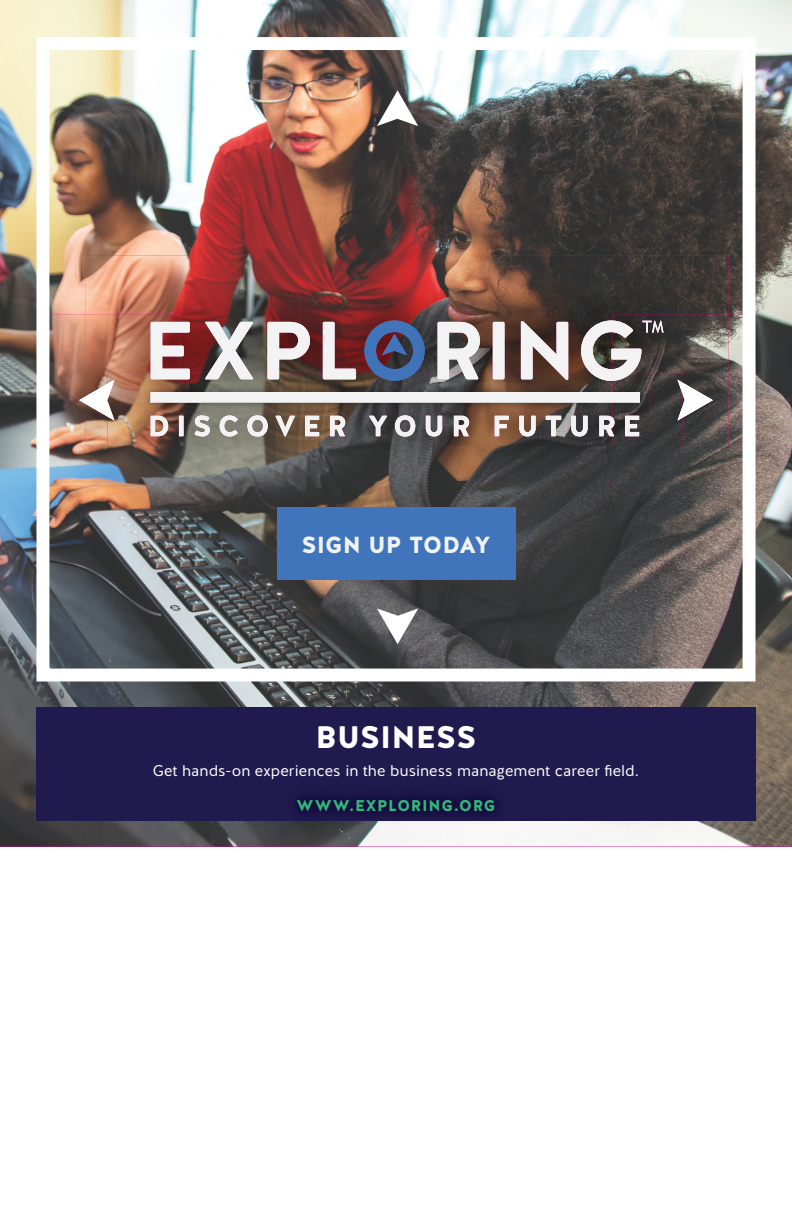
<style>
.page{position:relative;width:792px;height:1224px;background:#fff}
.page>*{position:absolute;margin:0;border:0;box-sizing:border-box;transform-origin:0 0}
.t1{font:900 31.1px "Halis R";color:#fff}
.t2{font:900 23.3px "Halis R";letter-spacing:.005em;color:#f1f3f3}
.t3{font:15.5px "Halis GR";letter-spacing:.005em;color:#fff}
.t4{font:900 15.5px "Halis R";letter-spacing:.05em;color:#33b779}
</style>
<div class="page">
<img style="left:0;top:0;width:792px;height:847px">
<div style="left:36px;top:708px;width:720px;height:113px;background:#201a4e"></div>
<img style="left:285px;top:797px;width:222px;height:27px">
<svg style="left:377px;top:90px;width:41px;height:36px"></svg>
<svg style="left:377px;top:608px;width:41px;height:36px"></svg>
<img style="left:50px;top:315px;width:129px;height:171px">
<img style="left:613px;top:315px;width:129px;height:171px">
<img style="left:107px;top:446px;width:576px;height:34px">
<img style="left:86px;top:256px;width:643px;height:116px">
<img style="left:613px;top:315px;width:116px;height:131px">
<svg style="left:683px;top:380px;width:30px;height:41px"></svg>
<img style="left:683px;top:383px;width:30px;height:35px">
<img style="left:86px;top:315px;width:93px;height:65px">
<svg style="left:79px;top:380px;width:28px;height:41px"></svg>
<img style="left:86px;top:417px;width:21px;height:29px">
<img style="left:86px;top:384px;width:21px;height:33px">
<img style="left:490px;top:372px;width:123px;height:41px">
<img style="left:179px;top:372px;width:311px;height:10px">
<img style="left:179px;top:413px;width:434px;height:33px">
<img style="left:107px;top:372px;width:72px;height:74px">
<img style="left:107px;top:380px;width:8px;height:41px">
<img style="left:613px;top:372px;width:70px;height:74px">
<img style="left:677px;top:380px;width:6px;height:41px">
<img style="left:300px;top:413px;width:190px;height:33px">
<svg style="left:151px;top:415px;width:488px;height:22px"></svg>
<img style="left:305px;top:415px;width:164px;height:22px">
<img style="left:364px;top:320px;width:61px;height:61px">
<img style="left:382px;top:334px;width:25px;height:21px">
<svg style="left:151px;top:322px;width:39px;height:57px"></svg>
<svg style="left:205px;top:322px;width:48px;height:57px"></svg>
<svg style="left:267px;top:322px;width:43px;height:57px"></svg>
<svg style="left:323px;top:322px;width:33px;height:57px"></svg>
<svg style="left:438px;top:322px;width:42px;height:57px"></svg>
<div style="left:493px;top:322px;width:11px;height:57px;background:#f3f3f3"></div>
<svg style="left:521px;top:321px;width:47px;height:59px"></svg>
<svg style="left:579px;top:321px;width:85px;height:62px"></svg>
<img style="left:613px;top:382px;width:37px;height:31px">
<img style="left:140px;top:382px;width:350px;height:31px">
<div style="left:151px;top:393px;width:488px;height:9px;background:#f3f3f3"></div>
<div style="left:36px;top:37px;width:720px;height:645px;border:13px solid #fff"></div>
<div style="left:277px;top:508px;width:238px;height:72px;background:#4175bb"></div>
<h2 class="t2" style="left:301px;top:530px;width:191px">SIGN UP TODAY</h2>
<h1 class="t1" style="left:316px;top:717px;width:162px">BUSINESS</h1>
<p class="t3" style="left:153px;top:761px;width:488px">Get hands-on experiences in the business management career field.</p>
<p class="t4" style="left:297px;top:796px;width:200px">WWW.EXPLORING.ORG</p>
</div>
